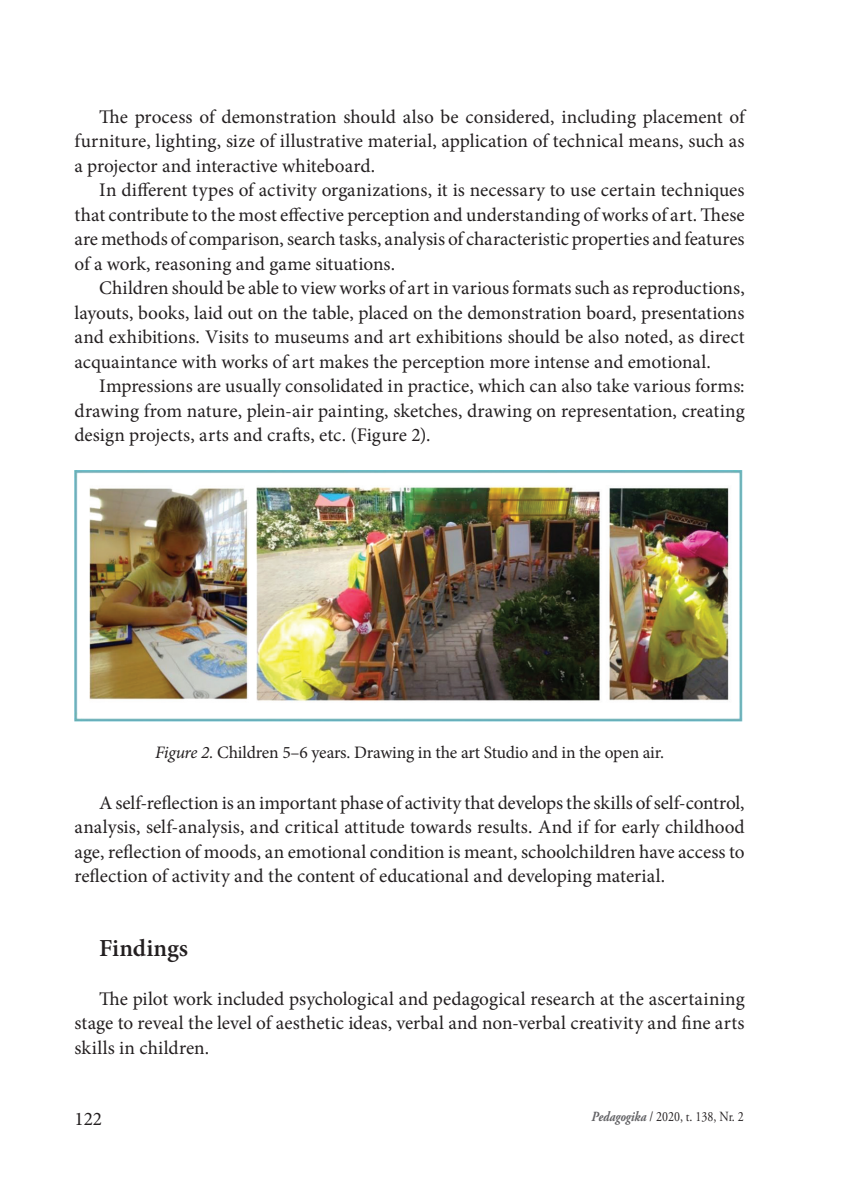
<style>
.page{position:relative;width:844px;height:1191px;background:#fff}
.page>*{position:absolute;margin:0;border:0;box-sizing:border-box;transform-origin:0 0}
.t1{font:600 24.5px "Minion Pro";letter-spacing:-.005em;color:#231f20}
.t2{font:19.25px/24.5px "Minion Pro";color:#231f20;text-align:justify}
.t3{font:17.5px "Minion Pro";letter-spacing:-.01em;color:#231f20}
.t4{font:14px "Adobe Garamond Pro";color:#231f20;scale:.85 1}
.s1{font-style:italic}
.s2{font-weight:700;font-style:italic;color:#636366}
</style>
<div class="page">
<img style="left:74px;top:471px;width:669px;height:251px">
<p class="t2" style="left:74px;top:104px;width:671px;text-indent:25px">The process of demonstration should also be considered, including placement of furniture, lighting, size of illustrative material, application of technical means, such as a projector and interactive whiteboard.</p>
<p class="t2" style="left:74px;top:178px;width:671px;text-indent:25px">In different types of activity organizations, it is necessary to use certain techniques that contribute to the most effective perception and understanding of works of art. These are methods of comparison, search tasks, analysis of characteristic properties and features of a work, reasoning and game situations.</p>
<p class="t2" style="left:74px;top:276px;width:671px;text-indent:25px">Children should be able to view works of art in various formats such as reproductions, layouts, books, laid out on the table, placed on the demonstration board, presentations and exhibitions. Visits to museums and art exhibitions should be also noted, as direct acquaintance with works of art makes the perception more intense and emotional.</p>
<p class="t2" style="left:74px;top:374px;width:671px;text-indent:25px">Impressions are usually consolidated in practice, which can also take various forms: drawing from nature, plein-air painting, sketches, drawing on representation, creating design projects, arts and crafts, etc. (Figure 2).</p>
<p class="t3" style="left:155px;top:740px;width:510px"><span class="s1">Figure 2.</span> Children 5–6 years. Drawing in the art Studio and in the open air.</p>
<p class="t2" style="left:74px;top:790px;width:671px;text-indent:25px">A self-reflection is an important phase of activity that develops the skills of self-control, analysis, self-analysis, and critical attitude towards results. And if for early childhood age, reflection of moods, an emotional condition is meant, schoolchildren have access to reflection of activity and the content of educational and developing material.</p>
<p class="t1" style="left:99px;top:931px;width:90px">Findings</p>
<p class="t2" style="left:74px;top:986px;width:671px;text-indent:25px">The pilot work included psychological and pedagogical research at the ascertaining stage to reveal the level of aesthetic ideas, verbal and non-verbal creativity and fine arts skills in children.</p>
<p class="t2" style="left:74px;top:1106px;width:29px">122</p>
<p class="t4" style="left:591px;top:1108px;width:180px"><span class="s2">Pedagogika</span> / 2020, t. 138, Nr. 2</p>
</div>
